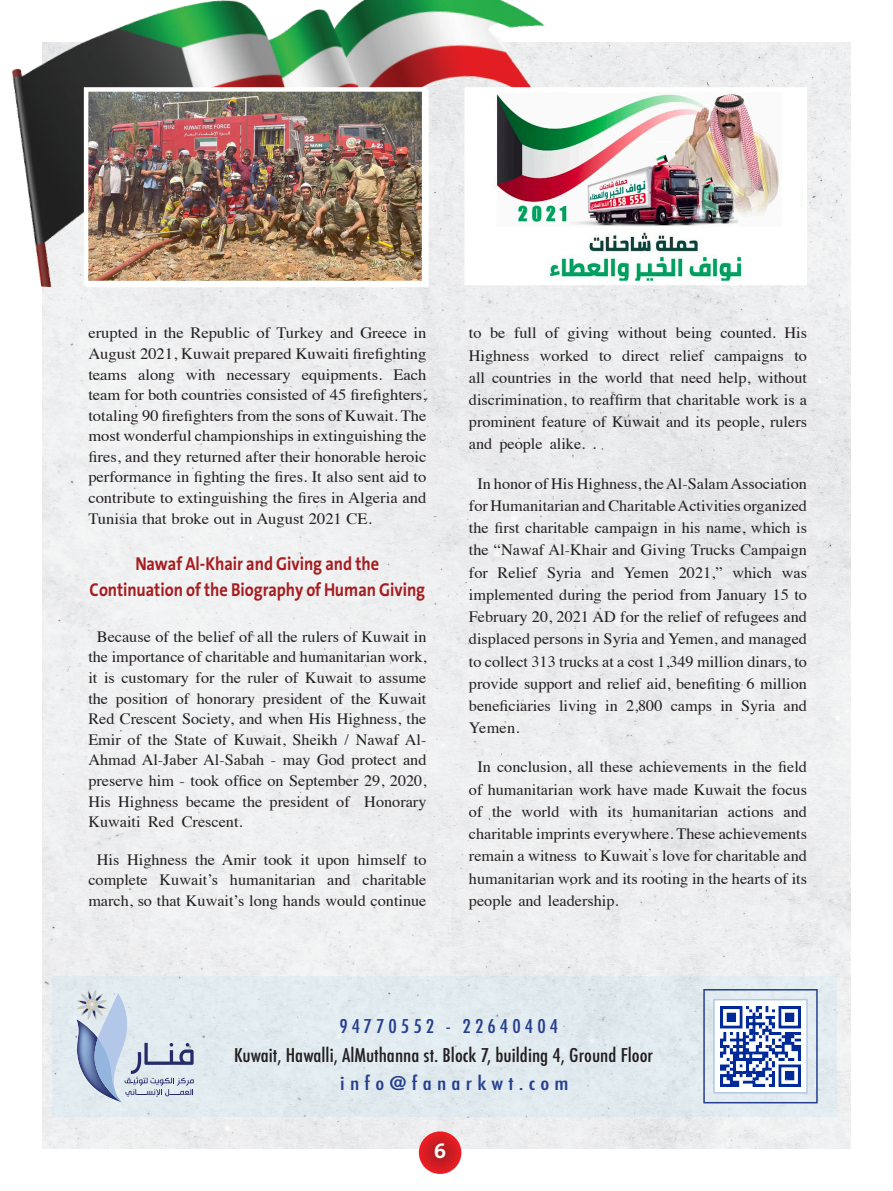
<style>
.page{position:relative;width:893px;height:1191px;background:#fff}
.page>*{position:absolute;margin:0;border:0;box-sizing:border-box;transform-origin:0 0}
.t1{font:700 21.45px "Bahij The Sans Arabic";color:#fff}
.t2{font:700 18.75px/25.8px "Bahij The Sans Arabic";color:#a61c1f;text-align:center;scale:.87 1}
.t3{font:500 condensed 18.45px "Futura";color:#231f20;scale:1.1 1}
.t4{font:500 condensed 18.45px "Futura";letter-spacing:.2em;color:#253f8e;scale:1.1 1}
.t5{font:500 condensed 18.45px "Futura";letter-spacing:.225em;color:#253f8e;scale:1.25 1}
.t6{font:15.75px/22.2px "Times";color:#231f20}
.t7{font:15.75px/20.5px "Times";color:#231f20;text-align:right;scale:1.05 1}
</style>
<div class="page">
<img style="left:43px;top:43px;width:807px;height:1105px">
<img style="left:743px;top:42px;width:108px;height:242px">
<img style="left:12px;top:0;width:709px;height:330px">
<img style="left:89px;top:92px;width:332px;height:188px">
<div style="left:84px;top:87px;width:342px;height:198px;border:4px solid #fff"></div>
<img style="left:469px;top:92px;width:333px;height:188px">
<div style="left:53px;top:976px;width:784px;height:140px;background:#e1eaee"></div>
<svg style="left:77px;top:989px;width:117px;height:113px"></svg>
<div style="left:703px;top:989px;width:115px;height:114px;border:2px solid #253f8e"></div>
<div style="left:714px;top:999px;width:93px;height:93px;background:#fff"></div>
<div style="left:713px;top:999px;width:95px;height:94px;border:2px solid #b3c7e8"></div>
<img style="left:721px;top:1006px;width:79px;height:80px">
<svg style="left:419px;top:1131px;width:42px;height:43px"></svg>
<p class="t7" style="left:88px;top:321px;width:323px">erupted in the Republic of Turkey and Greece in<br>August 2021, Kuwait prepared Kuwaiti firefighting<br>Each</p>
<p class="t7" style="left:138px;top:362px;width:36px">along</p>
<p class="t7" style="left:186px;top:362px;width:30px">with</p>
<p class="t7" style="left:302px;top:362px;width:78px">equipments.</p>
<p class="t7" style="left:88px;top:362px;width:323px;text-align:left">teams<br>team for both countries consisted of 45 firefighters, totaling 90 firefighters from the sons of Kuwait. The most wonderful championships in extinguishing the fires, and they returned after their honorable heroic performance in fighting the fires. It also sent aid to contribute to extinguishing the fires in Algeria and Tunisia that broke out in August 2021 CE.</p>
<p class="t2" style="left:90px;top:550px;width:387px">Nawaf Al-Khair and Giving and the<br>Continuation of the Biography of Human Giving</p>
<p class="t6" style="left:88px;top:625px;width:340px;line-height:20.5px;text-align:right">Because of the belief of all the rulers of Kuwait in the importance of charitable and humanitarian work, it is customary for the ruler of Kuwait to assume Kuwait</p>
<p class="t7" style="left:226px;top:362px;width:63px">necessary</p>
<p class="t6" style="left:176px;top:686px;width:15px">of</p>
<p class="t6" style="left:263px;top:686px;width:61px">president</p>
<p class="t6" style="left:330px;top:686px;width:15px">of</p>
<p class="t6" style="left:88px;top:686px;width:340px;line-height:20.5px">the<br>Red Crescent Society, and when His Highness, the</p>
<p class="t6" style="left:88px;top:747px;width:340px">Ahmad Al-Jaber Al-Sabah - may God protect and</p>
<p class="t6" style="left:116px;top:686px;width:54px">position</p>
<p class="t6" style="left:197px;top:686px;width:60px">honorary</p>
<p class="t6" style="left:351px;top:686px;width:21px">the</p>
<p class="t6" style="left:88px;top:727px;width:340px">Emir of the State of Kuwait, Sheikh / Nawaf Al-</p>
<p class="t6" style="left:88px;top:769px;width:340px;line-height:20.5px;text-align:right">preserve him - took office on September 29, 2020,<br>Honorary</p>
<p class="t6" style="left:270px;top:789px;width:61px">president</p>
<p class="t6" style="left:336px;top:789px;width:15px">of</p>
<p class="t6" style="left:88px;top:789px;width:24px">His</p>
<p class="t6" style="left:118px;top:789px;width:62px">Highness</p>
<p class="t6" style="left:186px;top:789px;width:51px">became</p>
<p class="t6" style="left:243px;top:789px;width:21px">the</p>
<p class="t6" style="left:88px;top:809px;width:54px">Kuwaiti</p>
<p class="t6" style="left:148px;top:809px;width:28px">Red</p>
<p class="t6" style="left:182px;top:809px;width:62px">Crescent.</p>
<p class="t6" style="left:97px;top:847px;width:24px">His</p>
<p class="t6" style="left:127px;top:847px;width:62px">Highness</p>
<p class="t6" style="left:195px;top:847px;width:62px">the Amir</p>
<p class="t6" style="left:264px;top:847px;width:30px">took</p>
<p class="t6" style="left:300px;top:847px;width:11px">it</p>
<p class="t6" style="left:317px;top:847px;width:34px">upon</p>
<p class="t6" style="left:357px;top:847px;width:50px">himself</p>
<p class="t6" style="left:414px;top:847px;width:14px">to</p>
<p class="t6" style="left:88px;top:868px;width:340px;line-height:20.5px">complete<br>march, so that Kuwait s’ long hands would continue</p>
<p class="t6" style="left:362px;top:867px;width:65px">charitable</p>
<p class="t6" style="left:327px;top:867px;width:25px">and</p>
<p class="t6" style="left:160px;top:867px;width:60px">Kuwait s’</p>
<p class="t6" style="left:230px;top:867px;width:87px">humanitarian</p>
<p class="t6" style="left:469px;top:320px;width:14px">to</p>
<p class="t6" style="left:490px;top:320px;width:17px">be</p>
<p class="t6" style="left:514px;top:320px;width:24px">full</p>
<p class="t6" style="left:545px;top:320px;width:15px">of</p>
<p class="t6" style="left:567px;top:320px;width:43px">giving</p>
<p class="t6" style="left:618px;top:320px;width:51px">without</p>
<p class="t6" style="left:676px;top:320px;width:38px">being</p>
<p class="t6" style="left:720px;top:320px;width:57px">counted.</p>
<p class="t6" style="left:784px;top:320px;width:24px">His</p>
<p class="t6" style="left:670px;top:343px;width:36px">relief</p>
<p class="t6" style="left:540px;top:343px;width:50px">worked</p>
<p class="t6" style="left:622px;top:343px;width:38px">direct</p>
<p class="t6" style="left:469px;top:343px;width:340px">Highness<br>all countries in the world that need help, without discrimination, to reaffirm that charitable work is a prominent feature of Kuwait and its people, rulers and people alike ..</p>
<p class="t6" style="left:469px;top:471px;width:340px;text-align:right">In honor of His Highness, theAl-SalamAssociation for Humanitarian and CharitableActivities organized the first charitable campaign in his name, which is the “Nawaf Al-Khair and Giving Trucks Campaign was</p>
<p class="t6" style="left:714px;top:343px;width:71px">campaigns</p>
<p class="t6" style="left:599px;top:343px;width:14px">to</p>
<p class="t6" style="left:794px;top:343px;width:14px">to</p>
<p class="t6" style="left:498px;top:560px;width:41px">Relief</p>
<p class="t6" style="left:469px;top:560px;width:20px">for</p>
<p class="t6" style="left:469px;top:582px;width:340px">implemented during the period from January 15 to</p>
<p class="t6" style="left:469px;top:604px;width:340px">February 20, 2021 AD for the relief of refugees and</p>
<p class="t6" style="left:469px;top:626px;width:340px">displaced persons in Syria and Yemen, and managed</p>
<p class="t6" style="left:469px;top:649px;width:340px">to collect 313 trucks at a cost 1,349 million dinars to,</p>
<p class="t6" style="left:469px;top:671px;width:340px">provide support and relief aid, benefiting 6 million</p>
<p class="t6" style="left:784px;top:693px;width:25px">and</p>
<p class="t6" style="left:591px;top:560px;width:25px">and</p>
<p class="t6" style="left:547px;top:560px;width:36px">Syria</p>
<p class="t6" style="left:732px;top:560px;width:41px">which</p>
<p class="t6" style="left:679px;top:560px;width:45px">2021,”</p>
<p class="t6" style="left:624px;top:560px;width:47px">Yemen</p>
<p class="t6" style="left:559px;top:693px;width:39px">living</p>
<p class="t6" style="left:469px;top:693px;width:83px">beneficiaries<br>Yemen.</p>
<p class="t6" style="left:469px;top:754px;width:340px;text-align:right">In conclusion, all these achievements in the field of humanitarian work have made Kuwait the focus and</p>
<p class="t6" style="left:605px;top:693px;width:14px">in</p>
<p class="t6" style="left:720px;top:693px;width:14px">in</p>
<p class="t6" style="left:741px;top:693px;width:36px">Syria</p>
<p class="t6" style="left:626px;top:693px;width:38px">2,800</p>
<p class="t6" style="left:671px;top:693px;width:43px">camps</p>
<p class="t6" style="left:522px;top:799px;width:39px">world</p>
<p class="t6" style="left:469px;top:799px;width:15px">of</p>
<p class="t6" style="left:469px;top:821px;width:340px">charitable imprints everywhere. These achievements</p>
<p class="t6" style="left:584px;top:843px;width:224px">to Kuwait s᾽ love for charitable and</p>
<p class="t6" style="left:492px;top:799px;width:21px">the</p>
<p class="t6" style="left:569px;top:799px;width:30px">with</p>
<p class="t6" style="left:608px;top:799px;width:17px">its</p>
<p class="t6" style="left:633px;top:799px;width:87px">humanitarian</p>
<p class="t6" style="left:728px;top:799px;width:47px">actions</p>
<p class="t6" style="left:469px;top:843px;width:340px">remain a witness<br>humanitarian work and its rooting in the hearts of its people and leadership.</p>
<p class="t4" style="left:340px;top:1014px;width:88px">94770552</p>
<p class="t4" style="left:447px;top:1014px;width:5px">-</p>
<p class="t4" style="left:463px;top:1014px;width:88px">22640404</p>
<p class="t3" style="left:234px;top:1043px;width:382px">Kuwait, Hawalli, AlMuthanna .s t Block 7, building 4, Ground Floor</p>
<p class="t5" style="left:340px;top:1071px;width:184px">info@fanarkwt.com</p>
<p class="t1" style="left:434px;top:1138px;width:14px">6</p>
</div>
